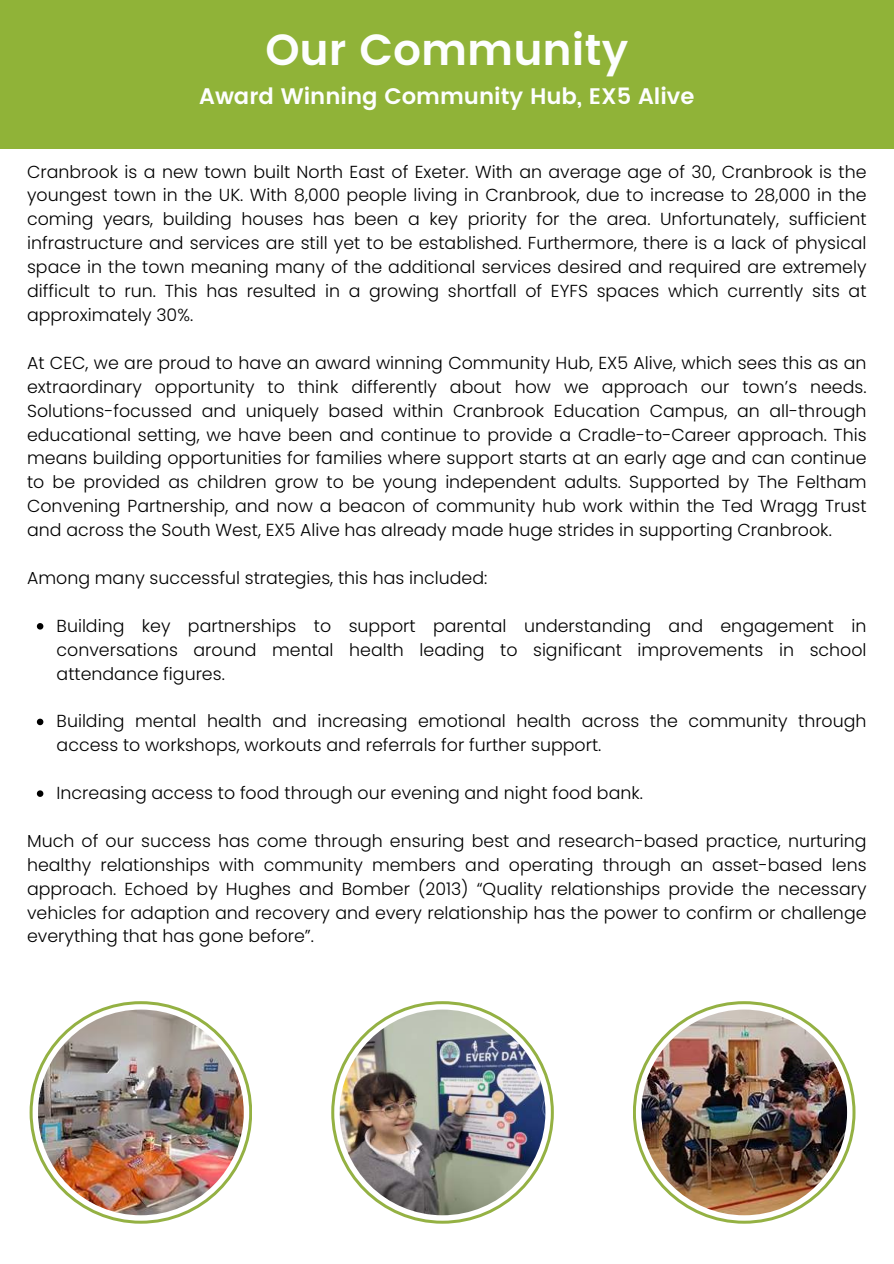
<style>
.page{position:relative;width:894px;height:1264px;background:#fff}
.page>*{position:absolute;margin:0;border:0;box-sizing:border-box;transform-origin:0 0}
.t1{font:600 43.5px "Poppins";color:#fdfefe}
.t2{font:600 22.5px "Poppins";color:#fdfefe}
.t3{font:300 17.4px/23.9px "Poppins";color:#000;text-align:justify}
</style>
<div class="page">
<div style="left:0;top:0;width:893px;height:148px;background:#90b338"></div>
<svg style="left:37px;top:623px;width:6px;height:6px"></svg>
<svg style="left:37px;top:718px;width:6px;height:7px"></svg>
<svg style="left:37px;top:790px;width:6px;height:7px"></svg>
<svg style="left:30px;top:1001px;width:222px;height:222px;background:#a2bb5c"></svg>
<div style="left:33px;top:1004px;width:216px;height:216px;background:#fff;border-radius:50%"></div>
<img style="left:38px;top:1009px;width:206px;height:206px;border-radius:50%">
<svg style="left:331px;top:1001px;width:222px;height:222px;background:#a6be64"></svg>
<div style="left:334px;top:1004px;width:216px;height:216px;background:#fff;border-radius:50%"></div>
<img style="left:339px;top:1009px;width:206px;height:206px;border-radius:50%">
<svg style="left:632px;top:1001px;width:223px;height:222px;background:#a8bf66"></svg>
<svg style="left:635px;top:1004px;width:217px;height:216px"></svg>
<img style="left:641px;top:1009px;width:205px;height:206px;border-radius:50%">
<h1 class="t1" style="left:265px;top:17px;width:364px">Our Community</h1>
<p class="t2" style="left:199px;top:80px;width:496px">Award Winning Community Hub, EX5 Alive</p>
<p class="t3" style="left:27px;top:160px;width:840px">Cranbrook is a new town built North East of Exeter. With an average age of 30, Cranbrook is the youngest town in the UK. With 8,000 people living in Cranbrook, due to increase to 28,000 in the coming years, building houses has been a key priority for the area. Unfortunately, sufficient infrastructure and services are still yet to be established. Furthermore, there is a lack of physical space in the town meaning many of the additional services desired and required are extremely difficult to run. This has resulted in a growing shortfall of EYFS spaces which currently sits at approximately 30%.</p>
<p class="t3" style="left:27px;top:351px;width:840px">At CEC, we are proud to have an award winning Community Hub, EX5 Alive, which sees this as an extraordinary opportunity to think differently about how we approach our town’s needs.<br>Solutions-focussed and uniquely based within Cranbrook Education Campus, an all-through educational setting, we have been and continue to provide a Cradle-to-Career approach. This means building opportunities for families where support starts at an early age and can continue to be provided as children grow to be young independent adults. Supported by The Feltham Convening Partnership, and now a beacon of community hub work within the Ted Wragg Trust and across the South West, EX5 Alive has already made huge strides in supporting Cranbrook.</p>
<p class="t3" style="left:27px;top:566px;width:461px">Among many successful strategies, this has included:</p>
<p class="t3" style="left:57px;top:614px;width:811px">Building key partnerships to support parental understanding and engagement in conversations around mental health leading to significant improvements in school attendance figures.</p>
<p class="t3" style="left:57px;top:709px;width:811px">Building mental health and increasing emotional health across the community through access to workshops, workouts and referrals for further support.</p>
<p class="t3" style="left:57px;top:781px;width:587px">Increasing access to food through our evening and night food bank.</p>
<p class="t3" style="left:27px;top:829px;width:840px">Much of our success has come through ensuring best and research-based practice, nurturing healthy relationships with community members and operating through an asset-based lens approach. Echoed by Hughes and Bomber (2013) “Quality relationships provide the necessary vehicles for adaption and recovery and every relationship has the power to confirm or challenge everything that has gone before”.</p>
</div>
